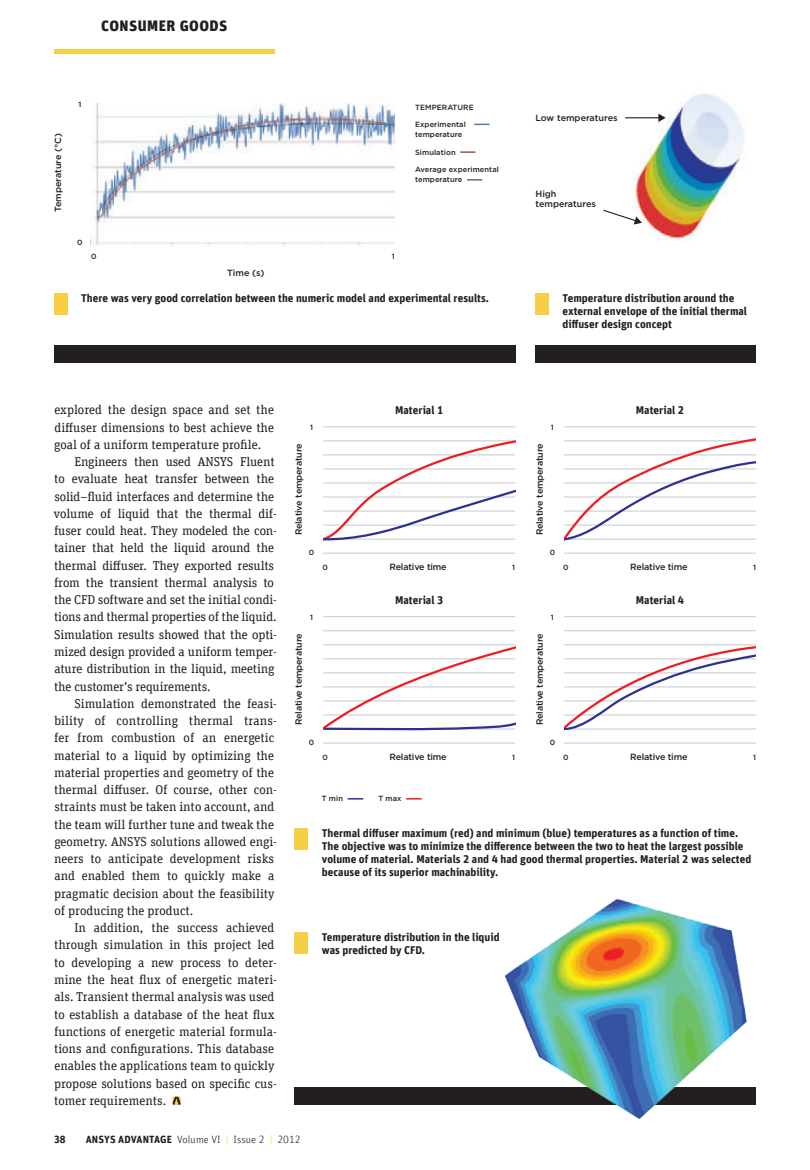
<style>
.page{position:relative;width:810px;height:1170px;background:#fff}
.page>*{position:absolute;margin:0;border:0;box-sizing:border-box;transform-origin:0 0}
.t1{font:900 15px "Unit Offc Pro";letter-spacing:.03em;color:#231f20}
.Body_Copy{font:12.75px/17.2px "Unit Slab Offc Pro";color:#231f20}
.Body_Copy___Par_1{font:12.75px/17.2px "Unit Slab Offc Pro";color:#231f20;text-align:justify}
.S_W_Caption{font:700 11.25px/12.9px "Unit Offc Pro";color:#231f20}
.t2{font:300 10.5px "Unit Offc Pro";letter-spacing:.01em;color:#231f20}
.t3{font:700 10.5px "Unit Offc Pro";color:#231f20}
.t4{font:500 9px "Gotham";letter-spacing:-.02em;color:#231f20}
.t5{font:500 9px/10.5px "Gotham";color:#231f20}
.Afternote{font:500 7.5px/10.5px "Gotham";letter-spacing:.01em;color:#231f20}
.s1{font-weight:700}
.s2{color:#f6cf46}
</style>
<div class="page">
<div style="left:295px;top:1087px;width:461px;height:17px;background:#231f20"></div>
<img style="left:415px;top:898px;width:341px;height:221px">
<svg style="left:172px;top:1096px;width:9px;height:8px"></svg>
<div style="left:536px;top:293px;width:13px;height:22px;background:#f6cf46"></div>
<div style="left:295px;top:828px;width:13px;height:22px;background:#f6cf46"></div>
<div style="left:54px;top:293px;width:14px;height:22px;background:#f6cf46"></div>
<img style="left:90px;top:104px;width:305px;height:143px">
<img style="left:603px;top:93px;width:142px;height:148px">
<div style="left:295px;top:932px;width:13px;height:21px;background:#f6cf46"></div>
<hr style="left:54px;top:50px;width:220px;height:4px;background:#f6cf46">
<svg style="left:474px;top:123px;width:15px;height:2px"></svg>
<svg style="left:460px;top:151px;width:15px;height:2px"></svg>
<svg style="left:467px;top:179px;width:15px;height:1px"></svg>
<svg style="left:348px;top:798px;width:15px;height:1px"></svg>
<svg style="left:406px;top:798px;width:16px;height:1px"></svg>
<svg style="left:625px;top:114px;width:41px;height:8px"></svg>
<svg style="left:603px;top:210px;width:39px;height:14px"></svg>
<div style="left:54px;top:345px;width:461px;height:17px;background:#231f20"></div>
<div style="left:536px;top:345px;width:220px;height:17px;background:#231f20"></div>
<hr style="left:323px;top:426px;width:192px;height:1px;background:#c7c8ca">
<hr style="left:323px;top:552px;width:192px;height:1px;background:#c7c8ca">
<svg style="left:323px;top:440px;width:192px;height:101px"></svg>
<hr style="left:323px;top:616px;width:192px;height:1px;background:#c7c8ca">
<hr style="left:323px;top:630px;width:192px;height:1px;background:#c7c8ca">
<hr style="left:323px;top:742px;width:192px;height:1px;background:#c7c8ca">
<svg style="left:323px;top:644px;width:192px;height:87px"></svg>
<hr style="left:564px;top:426px;width:192px;height:1px;background:#c7c8ca">
<hr style="left:564px;top:552px;width:192px;height:1px;background:#c7c8ca">
<svg style="left:564px;top:438px;width:192px;height:103px"></svg>
<hr style="left:564px;top:616px;width:192px;height:1px;background:#c7c8ca">
<hr style="left:564px;top:630px;width:192px;height:1px;background:#c7c8ca">
<hr style="left:564px;top:742px;width:192px;height:1px;background:#c7c8ca">
<svg style="left:564px;top:644px;width:192px;height:87px"></svg>
<p class="t1" style="left:101px;top:14px;width:128px">CONSUMER GOODS</p>
<p class="t5" style="left:53px;top:212px;width:80px;rotate:-90deg">Temperature (°C)</p>
<p class="Afternote" style="left:78px;top:99px;width:4px">1</p>
<p class="Afternote" style="left:77px;top:237px;width:7px">0</p>
<p class="Afternote" style="left:91px;top:251px;width:7px">0</p>
<p class="t4" style="left:227px;top:267px;width:39px">Time (s)</p>
<p class="Afternote" style="left:415px;top:102px;width:60px">TEMPERATURE</p>
<p class="Afternote" style="left:415px;top:119px;width:52px">Experimental temperature</p>
<p class="Afternote" style="left:415px;top:147px;width:42px">Simulation</p>
<p class="Afternote" style="left:415px;top:164px;width:85px">Average experimental temperature</p>
<p class="Afternote" style="left:392px;top:251px;width:4px">1</p>
<p class="S_W_Caption" style="left:81px;top:291px;width:409px">There was very good correlation between the numeric model and experimental results.</p>
<p class="t5" style="left:535px;top:112px;width:84px">Low temperatures</p>
<p class="t5" style="left:535px;top:188px;width:62px">High temperatures</p>
<p class="S_W_Caption" style="left:563px;top:291px;width:186px">Temperature distribution around the external envelope of the initial thermal diffuser design concept</p>
<p class="Body_Copy___Par_1" style="left:54px;top:401px;width:221px">explored the design space and set the diffuser dimensions to best achieve the goal of a uniform temperature profile.</p>
<p class="Body_Copy" style="left:54px;top:452px;width:225px;text-indent:20px">Engineers then used ANSYS Fluent to evaluate heat transfer between the solid–fluid interfaces and determine the volume of liquid that the thermal dif&shy;fuser could heat. They modeled the con&shy;tainer that held the liquid around the thermal diffuser. They exported results from the transient thermal analysis to the CFD software and set the initial condi&shy;tions and thermal properties of the liquid.<br>Simulation results showed that the opti&shy;mized design provided a uniform temper&shy;ature distribution in the liquid, meeting the customer’s requirements.</p>
<p class="Body_Copy" style="left:54px;top:694px;width:224px;text-indent:20px">Simulation demonstrated the feasi&shy;bility of controlling thermal trans&shy;fer from combustion of an energetic material to a liquid by optimizing the material properties and geometry of the thermal diffuser. Of course, other con&shy;straints must be taken into account, and the team will further tune and tweak the geometry. ANSYS solutions allowed engi&shy;neers to anticipate development risks and enabled them to quickly make a pragmatic decision about the feasibility of producing the product.</p>
<p class="Body_Copy" style="left:54px;top:918px;width:224px;text-indent:20px">In addition, the success achieved through simulation in this project led to developing a new process to deter&shy;mine the heat flux of energetic materi&shy;als. Transient thermal analysis was used to establish a database of the heat flux functions of energetic material formula&shy;tions and configurations. This database enables the applications team to quickly propose solutions based on specific cus&shy;tomer requirements.</p>
<p class="S_W_Caption" style="left:395px;top:403px;width:50px">Material 1</p>
<p class="S_W_Caption" style="left:636px;top:403px;width:50px">Material 2</p>
<p class="Afternote" style="left:310px;top:421px;width:4px">1</p>
<p class="Afternote" style="left:551px;top:421px;width:4px">1</p>
<p class="t4" style="left:293px;top:535px;width:93px;rotate:-90deg">Relative temperature</p>
<p class="t4" style="left:534px;top:535px;width:93px;rotate:-90deg">Relative temperature</p>
<p class="Afternote" style="left:309px;top:547px;width:7px">0</p>
<p class="Afternote" style="left:550px;top:547px;width:7px">0</p>
<p class="Afternote" style="left:322px;top:561px;width:7px">0</p>
<p class="t4" style="left:390px;top:560px;width:59px">Relative time</p>
<p class="Afternote" style="left:512px;top:561px;width:4px">1</p>
<p class="Afternote" style="left:563px;top:561px;width:7px">0</p>
<p class="t4" style="left:630px;top:560px;width:59px">Relative time</p>
<p class="Afternote" style="left:753px;top:561px;width:4px">1</p>
<p class="S_W_Caption" style="left:395px;top:593px;width:50px">Material 3</p>
<p class="S_W_Caption" style="left:636px;top:593px;width:50px">Material 4</p>
<p class="Afternote" style="left:310px;top:611px;width:4px">1</p>
<p class="Afternote" style="left:551px;top:611px;width:4px">1</p>
<p class="t4" style="left:293px;top:725px;width:93px;rotate:-90deg">Relative temperature</p>
<p class="t4" style="left:534px;top:725px;width:93px;rotate:-90deg">Relative temperature</p>
<p class="Afternote" style="left:309px;top:737px;width:7px">0</p>
<p class="Afternote" style="left:550px;top:737px;width:7px">0</p>
<p class="Afternote" style="left:322px;top:751px;width:7px">0</p>
<p class="t4" style="left:390px;top:750px;width:59px">Relative time</p>
<p class="Afternote" style="left:512px;top:751px;width:4px">1</p>
<p class="Afternote" style="left:563px;top:751px;width:7px">0</p>
<p class="t4" style="left:630px;top:750px;width:59px">Relative time</p>
<p class="Afternote" style="left:753px;top:751px;width:4px">1</p>
<p class="Afternote" style="left:322px;top:793px;width:23px">T min</p>
<p class="Afternote" style="left:378px;top:793px;width:25px">T max</p>
<p class="S_W_Caption" style="left:322px;top:826px;width:431px">Thermal diffuser maximum (red) and minimum (blue) temperatures as a function of time.<br>The objective was to minimize the difference between the two to heat the largest possible volume of material. Materials 2 and 4 had good thermal properties. Material 2 was selected because of its superior machinability.</p>
<p class="S_W_Caption" style="left:322px;top:929px;width:179px">Temperature distribution in the liquid was predicted by CFD.</p>
<p class="t3" style="left:54px;top:1131px;width:13px">38</p>
<p class="t2" style="left:86px;top:1132px;width:217px"><span class="s1">ANSYS ADVANTAGE</span> Volume VI <span class="s2">|</span> Issue 2 <span class="s2">|</span> 2012</p>
</div>
